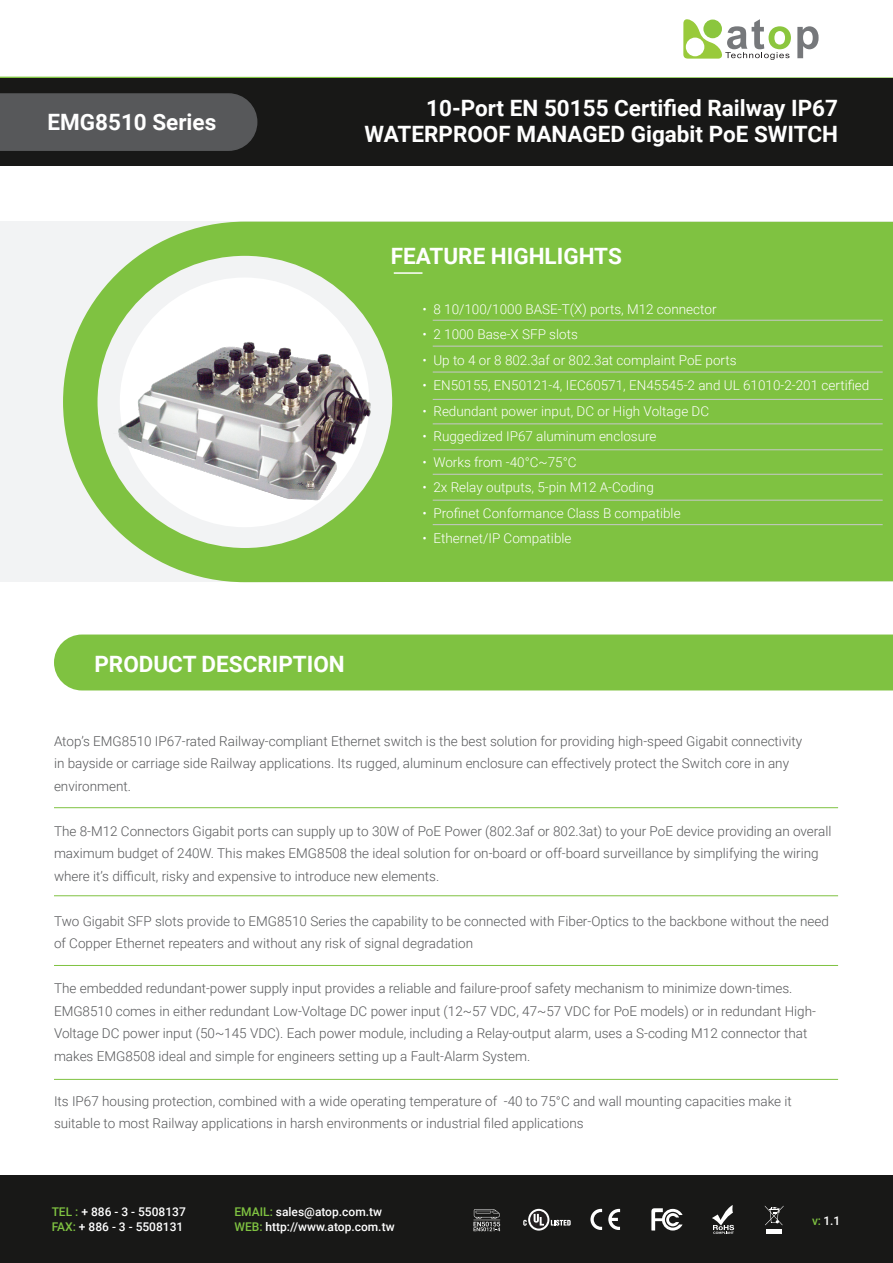
<style>
.page{position:relative;width:893px;height:1263px;background:#fff}
.page>*{position:absolute;margin:0;border:0;box-sizing:border-box;transform-origin:0 0}
.t1{font:700 22.5px/25.5px "Roboto";color:#fff;text-align:right}
.t2{font:300 13.5px/22.5px "Roboto";color:#57585a}
.t3{font:300 13.5px "Roboto";color:#fff}
.t4{font:500 12px/15px "Roboto";color:#fff}
.s1{color:#7fc241}
</style>
<div class="page">
<div style="left:0;top:1176px;width:893px;height:87px;background:#181817"></div>
<svg style="left:608px;top:1209px;width:12px;height:21px"></svg>
<svg style="left:590px;top:1209px;width:12px;height:21px"></svg>
<svg style="left:651px;top:1208px;width:32px;height:22px"></svg>
<svg style="left:712px;top:1205px;width:22px;height:29px"></svg>
<hr style="left:766px;top:1229px;width:16px;height:4px;background:#fff">
<svg style="left:765px;top:1205px;width:19px;height:20px"></svg>
<svg style="left:551px;top:1220px;width:20px;height:6px"></svg>
<svg style="left:528px;top:1209px;width:21px;height:21px"></svg>
<svg style="left:530px;top:1211px;width:17px;height:17px"></svg>
<svg style="left:534px;top:1214px;width:10px;height:11px"></svg>
<svg style="left:523px;top:1220px;width:4px;height:6px"></svg>
<svg style="left:473px;top:1209px;width:27px;height:22px"></svg>
<svg style="left:0;top:76px;width:893px;height:3px"></svg>
<svg style="left:683px;top:19px;width:108px;height:41px"></svg>
<svg style="left:797px;top:26px;width:22px;height:32px"></svg>
<div style="left:0;top:222px;width:893px;height:360px;background:#f2f3f4"></div>
<svg style="left:63px;top:222px;width:830px;height:360px;background:#8ac653"></svg>
<div style="left:0;top:79px;width:893px;height:87px;background:#181817"></div>
<div style="left:120px;top:277px;width:249px;height:250px;background:#fff;border-radius:50%"></div>
<hr style="left:54px;top:807px;width:784px;height:1px;background:#7fc241">
<hr style="left:54px;top:895px;width:784px;height:1px;background:#7fc241">
<hr style="left:54px;top:965px;width:784px;height:1px;background:#7fc241">
<hr style="left:54px;top:1079px;width:784px;height:1px;background:#7fc241">
<hr style="left:394px;top:272px;width:28px;height:2px;background:#fff">
<div style="left:54px;top:634px;width:839px;height:56px;background:#7fc241"></div>
<hr style="left:433px;top:320px;width:450px;height:1px;background:#c7c8ca">
<hr style="left:433px;top:346px;width:450px;height:1px;background:#c7c8ca">
<hr style="left:433px;top:372px;width:450px;height:1px;background:#c7c8ca">
<hr style="left:433px;top:423px;width:450px;height:1px;background:#c7c8ca">
<hr style="left:433px;top:449px;width:450px;height:1px;background:#c7c8ca">
<hr style="left:433px;top:474px;width:450px;height:1px;background:#c7c8ca">
<hr style="left:433px;top:500px;width:450px;height:1px;background:#c7c8ca">
<hr style="left:433px;top:524px;width:450px;height:1px;background:#c7c8ca">
<hr style="left:433px;top:399px;width:450px;height:1px;background:#c7c8ca">
<div style="left:0;top:93px;width:258px;height:58px;background:#57585a"></div>
<img style="left:100px;top:316px;width:289px;height:192px">
<p class="t1" style="left:47px;top:108px;width:170px">EMG8510 Series</p>
<p class="t1" style="left:365px;top:94px;width:475px">10-Port EN 50155 Certified Railway IP67<br>WATERPROOF MANAGED Gigabit PoE SWITCH</p>
<p class="t1" style="left:391px;top:242px;width:233px">FEATURE HIGHLIGHTS</p>
<p class="t3" style="left:422px;top:300px;width:296px">• 8 10/100/1000 BASE-T(X) ports, M12 connector</p>
<p class="t3" style="left:422px;top:325px;width:157px">• 2 1000 Base-X SFP slots</p>
<p class="t3" style="left:422px;top:351px;width:316px">• Up to 4 or 8 802.3af or 802.3at complaint PoE ports</p>
<p class="t3" style="left:422px;top:376px;width:448px">• EN50155, EN50121-4, IEC60571, EN45545-2 and UL 61010-2-201 certified</p>
<p class="t3" style="left:422px;top:402px;width:288px">• Redundant power input, DC or High Voltage DC</p>
<p class="t3" style="left:422px;top:427px;width:236px">• Ruggedized IP67 aluminum enclosure</p>
<p class="t3" style="left:422px;top:453px;width:156px">• Works from -40°C~75°C</p>
<p class="t3" style="left:422px;top:478px;width:233px">• 2x Relay outputs, 5-pin M12 A-Coding</p>
<p class="t3" style="left:422px;top:504px;width:260px">• Profinet Conformance Class B compatible</p>
<p class="t3" style="left:422px;top:529px;width:150px">• Ethernet/IP Compatible</p>
<p class="t1" style="left:94px;top:651px;width:252px">PRODUCT DESCRIPTION</p>
<p class="t2" style="left:54px;top:729px;width:750px">Atop’s EMG8510 IP67-rated Railway-compliant Ethernet switch is the best solution for providing high-speed Gigabit connectivity in bayside or carriage side Railway applications. Its rugged, aluminum enclosure can effectively protect the Switch core in any environment.</p>
<p class="t2" style="left:54px;top:819px;width:779px">The 8-M12 Connectors Gigabit ports can supply up to 30W of PoE Power (802.3af or 802.3at) to your PoE device providing an overall maximum budget of 240W. This makes EMG8508 the ideal solution for on-board or off-board surveillance by simplifying the wiring where it’s difficult, risky and expensive to introduce new elements.</p>
<p class="t2" style="left:54px;top:909px;width:776px">Two Gigabit SFP slots provide to EMG8510 Series the capability to be connected with Fiber-Optics to the backbone without the need of Copper Ethernet repeaters and without any risk of signal degradation</p>
<p class="t2" style="left:54px;top:977px;width:763px">The embedded redundant-power supply input provides a reliable and failure-proof safety mechanism to minimize down-times.<br>EMG8510 comes in either redundant Low-Voltage DC power input (12~57 VDC, 47~57 VDC for PoE models) or in redundant High-Voltage DC power input (50~145 VDC). Each power module, including a Relay-output alarm, uses a S-coding M12 connector that makes EMG8508 ideal and simple for engineers setting up a Fault-Alarm System.</p>
<p class="t2" style="left:54px;top:1089px;width:739px">Its IP67 housing protection, combined with a wide operating temperature of -40 to 75°C and wall mounting capacities make it suitable to most Railway applications in harsh environments or industrial filed applications</p>
<p class="t4" style="left:52px;top:1204px;width:136px"><span class="s1">TEL :</span> + 886 - 3 - 5508137<br><span class="s1">FAX:</span> + 886 - 3 - 5508131</p>
<p class="t4" style="left:234px;top:1204px;width:162px"><span class="s1">EMAIL:</span> sales@atop.com.tw<br><span class="s1">WEB:</span> http://www.atop.com.tw</p>
<p class="t4" style="left:812px;top:1212px;width:30px"><span class="s1">v:</span> 1.1</p>
</div>
